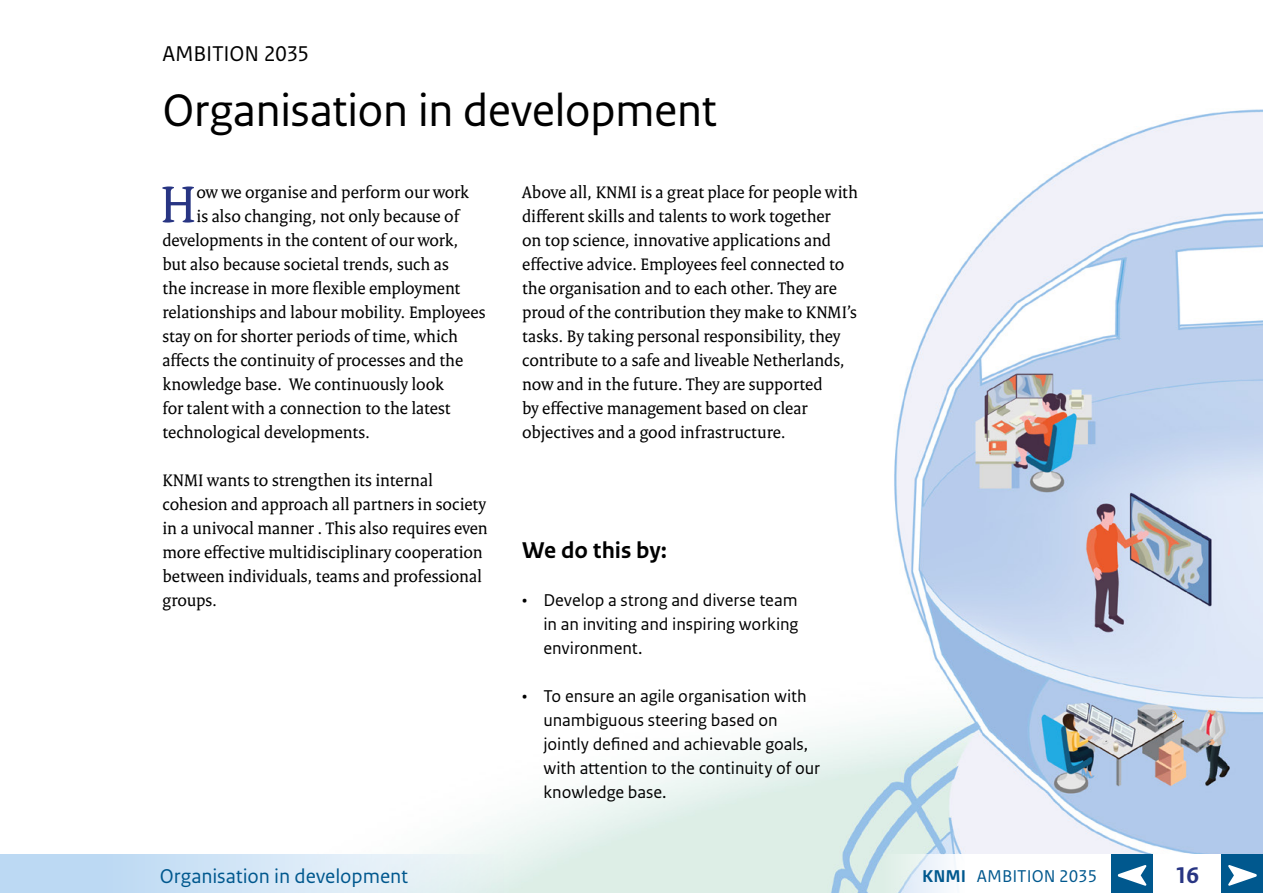
<style>
.page{position:relative;width:1263px;height:893px;background:#fff}
.page>*{position:absolute;margin:0;border:0;box-sizing:border-box;transform-origin:0 0}
.t1{font:55.35px "Rijksoverheid Serif";color:#283583}
.t2{font:48px "Rijksoverheid Sans Text";letter-spacing:-.015em;color:#000}
.t3{font:700 24px "Rijksoverheid Sans Text";color:#000}
.t4{font:700 24px "Rijksoverheid Sans Text";color:#283583}
.t5{font:22.5px "Rijksoverheid Sans Text";letter-spacing:-.015em;color:#000}
.t6{font:21px "Rijksoverheid Sans Text";letter-spacing:-.005em;color:#00588e}
.t7{font:18px/24px "Rijksoverheid Serif";color:#000}
.t8{font:18px/24px "Rijksoverheid Sans Text";letter-spacing:-.005em;color:#000;text-align:justify}
.t9{font:18px "Rijksoverheid Sans Text";color:#00588e}
.s1{font-weight:700}
</style>
<div class="page">
<img style="left:437px;top:109px;width:826px;height:784px">
<svg style="left:854px;top:854px;width:257px;height:39px"></svg>
<div style="left:1111px;top:854px;width:42px;height:39px;background:#00588e"></div>
<div style="left:1153px;top:854px;width:68px;height:39px;background:#fff"></div>
<div style="left:0;top:854px;width:504px;height:39px;background:linear-gradient(to right,#b6d5f4,#eef6f5)"></div>
<svg style="left:1117px;top:865px;width:30px;height:21px"></svg>
<div style="left:1221px;top:854px;width:42px;height:39px;background:#00588e"></div>
<svg style="left:1228px;top:865px;width:29px;height:21px"></svg>
<p class="t5" style="left:162px;top:40px;width:149px">AMBITION 2035</p>
<h2 class="t2" style="left:162px;top:83px;width:556px">Organisation in development</h2>
<h1 class="t1" style="left:160px;top:171px;width:38px">H</h1>
<p class="t7" style="left:197px;top:180px;width:274px">ow we organise and perform our work</p>
<p class="t7" style="left:197px;top:204px;width:264px">is also changing, not only because of</p>
<p class="t7" style="left:162px;top:228px;width:297px">developments in the content of our work,</p>
<p class="t7" style="left:162px;top:252px;width:288px">but also because societal trends, such as</p>
<p class="t7" style="left:162px;top:276px;width:299px">the increase in more flexible employment</p>
<p class="t7" style="left:162px;top:300px;width:324px">relationships and labour mobility. Employees</p>
<p class="t7" style="left:162px;top:324px;width:297px">stay on for shorter periods of time, which</p>
<p class="t7" style="left:162px;top:348px;width:302px">affects the continuity of processes and the</p>
<p class="t7" style="left:162px;top:372px;width:283px">knowledge base. We continuously look</p>
<p class="t7" style="left:162px;top:396px;width:289px">for talent with a connection to the latest</p>
<p class="t7" style="left:162px;top:420px;width:209px">technological developments.</p>
<p class="t7" style="left:162px;top:468px;width:327px">KNMI wants to strengthen its internal cohesion and approach all partners in society in a univocal manner . This also requires even more effective multidisciplinary cooperation between individuals, teams and professional groups.</p>
<p class="t7" style="left:522px;top:180px;width:337px">Above all, KNMI is a great place for people with different skills and talents to work together<br>on top science, innovative applications and effective advice. Employees feel connected to the organisation and to each other. They are proud of the contribution they make to KNMI’s tasks. By taking personal responsibility, they contribute to a safe and liveable Netherlands, now and in the future. They are supported<br>by effective management based on clear objectives and a good infrastructure.</p>
<h3 class="t3" style="left:522px;top:537px;width:146px">We do this by:</h3>
<p class="t8" style="left:543px;top:588px;width:257px;text-indent:-21px">• Develop a strong and diverse team in an inviting and inspiring working environment.</p>
<p class="t8" style="left:543px;top:684px;width:278px;text-align:left;text-indent:-21px">• To ensure an agile organisation with unambiguous steering based on jointly defined and achievable goals, with attention to the continuity of our knowledge base.</p>
<p class="t6" style="left:160px;top:864px;width:250px">Organisation in development</p>
<p class="t9" style="left:922px;top:866px;width:177px"><span class="s1">KNMI</span> AMBITION 2035</p>
<h3 class="t4" style="left:1175px;top:862px;width:26px">16</h3>
</div>
